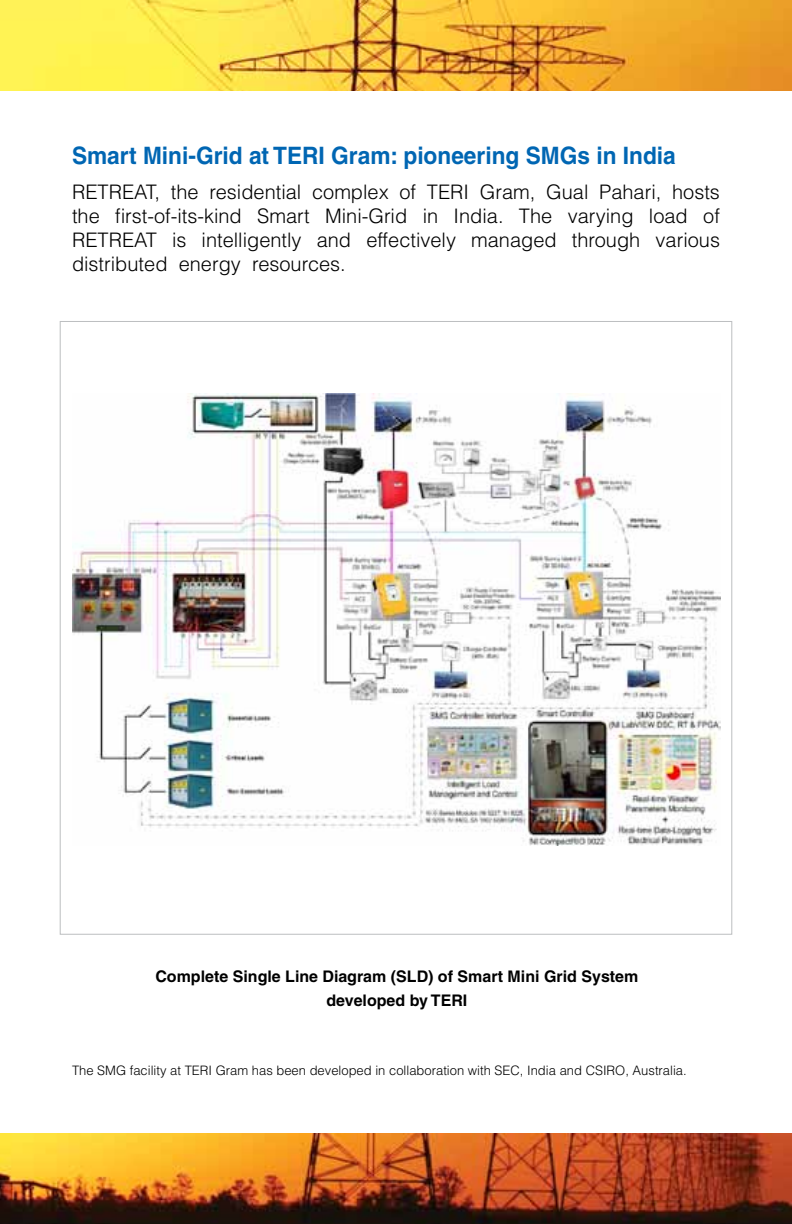
<style>
.page{position:relative;width:792px;height:1224px;background:#fff}
.page>*{position:absolute;margin:0;border:0;box-sizing:border-box;transform-origin:0 0}
.t1{font:700 24px "Helvetica";color:#0066b3;scale:.95 1}
.t2{font:300 20px/24px "Helvetica";color:#000;text-align:justify}
.t3{font:700 16px/24px "Helvetica";color:#000;text-align:center}
.t4{font:300 13px "Helvetica";color:#000}
</style>
<div class="page">
<img style="left:0;top:0;width:792px;height:91px">
<img style="left:0;top:1133px;width:792px;height:91px">
<img style="left:73px;top:394px;width:648px;height:451px">
<p class="t1" style="left:72px;top:141px;width:637px">Smart Mini-Grid at TERI Gram: pioneering SMGs in India</p>
<p class="t2" style="left:72px;top:180px;width:650px">RETREAT, the residential complex of TERI Gram, Gual Pahari, hosts the first-of-its-kind Smart Mini-Grid in India. The varying load of RETREAT is intelligently and effectively managed through various distributed energy resources.</p>
<p class="t3" style="left:155px;top:964px;width:484px">Complete Single Line Diagram (SLD) of Smart Mini Grid System developed by TERI</p>
<p class="t4" style="left:72px;top:1062px;width:616px">The SMG facility at TERI Gram has been developed in collaboration with SEC, India and CSIRO, Australia.</p>
</div>
